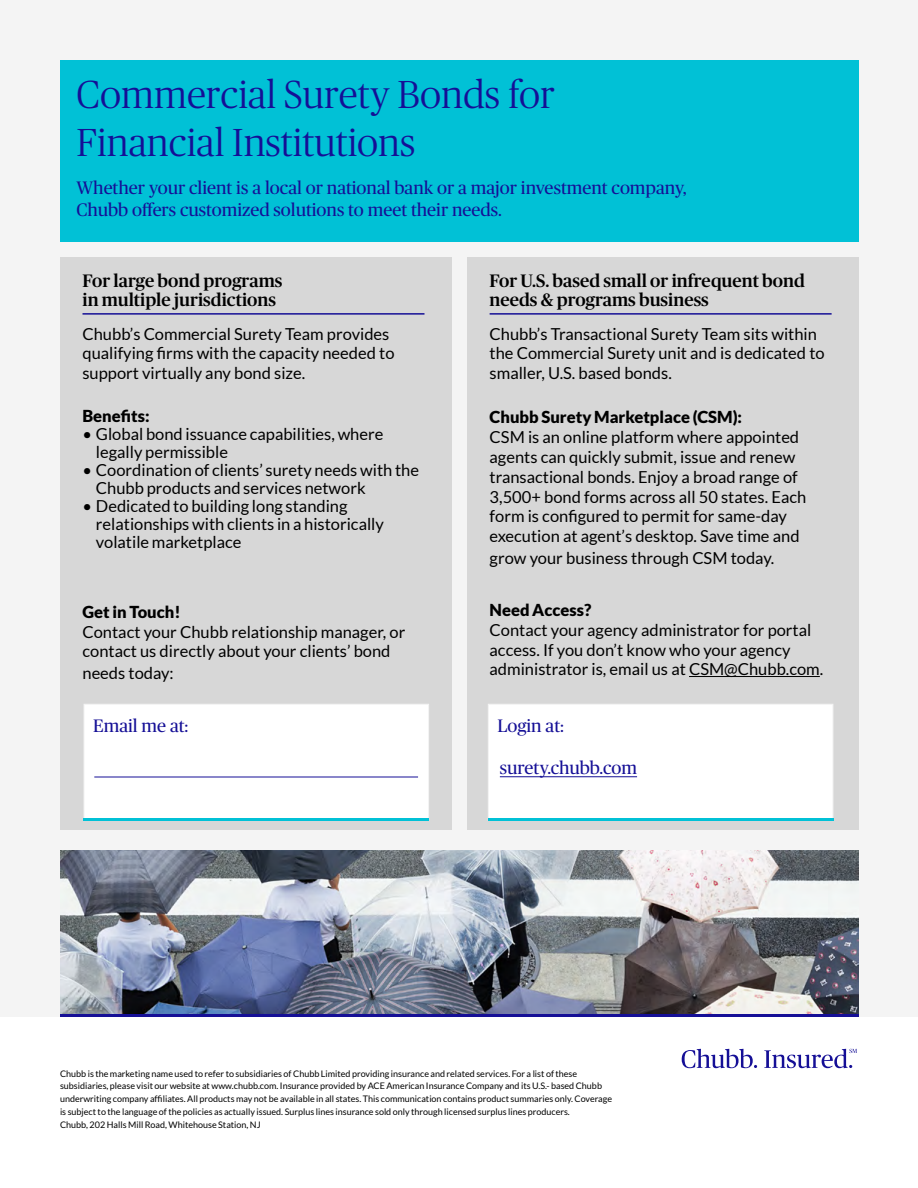
<style>
.page{position:relative;width:918px;height:1188px;background:#fff}
.page>*{position:absolute;margin:0;border:0;box-sizing:border-box;transform-origin:0 0}
.t1{font:300 39px/48px "Chubb Publico";color:#150f96}
.t2{font:18px/21.6px "Chubb Publico";color:#150f96}
.t3{font:500 18px/19.5px "Chubb Publico";color:#000}
.t4{font:16.5px/19.8px "Lato";color:#000}
.t5{font:900 16.5px "Lato";color:#000}
.t6{font:9px/12.8px "Lato";color:#000}
</style>
<div class="page">
<div style="left:0;top:0;width:918px;height:1017px;background:#f4f4f4"></div>
<div style="left:467px;top:258px;width:391px;height:572px;background:#d7d7d7"></div>
<div style="left:60px;top:258px;width:391px;height:572px;background:#d7d7d7"></div>
<div style="left:60px;top:60px;width:798px;height:181px;background:#01c1d6"></div>
<svg style="left:682px;top:1049px;width:75px;height:19px"></svg>
<svg style="left:764px;top:1049px;width:93px;height:19px"></svg>
<hr style="left:82px;top:313px;width:342px;height:2px;background:#150f96">
<hr style="left:490px;top:313px;width:342px;height:2px;background:#150f96">
<hr style="left:689px;top:676px;width:131px;height:1px;background:#000">
<div style="left:84px;top:704px;width:345px;height:117px;background:#fff;border:1px solid #f4f4f4"></div>
<hr style="left:84px;top:818px;width:345px;height:3px;background:#01c1d6">
<div style="left:488px;top:704px;width:345px;height:117px;background:#fff;border:1px solid #f4f4f4"></div>
<hr style="left:488px;top:818px;width:345px;height:3px;background:#01c1d6">
<img style="left:60px;top:850px;width:798px;height:164px">
<hr style="left:60px;top:1014px;width:798px;height:3px;background:#150f96">
<hr style="left:500px;top:776px;width:137px;height:1px;background:#150f96">
<hr style="left:94px;top:777px;width:324px;height:1px;background:#150f96">
<h1 class="t1" style="left:76px;top:68px;width:480px">Commercial Surety Bonds for<br>Financial Institutions</h1>
<p class="t2" style="left:76px;top:176px;width:612px">Whether your client is a local or national bank or a major investment company,<br>Chubb offers customized solutions to meet their needs.</p>
<p class="t3" style="left:82px;top:270px;width:201px">For large bond programs in multiple jurisdictions</p>
<p class="t4" style="left:82px;top:324px;width:314px">Chubb’s Commercial Surety Team provides qualifying firms with the capacity needed to support virtually any bond size.</p>
<p class="t5" style="left:82px;top:406px;width:69px">Benefits:</p>
<p class="t4" style="left:96px;top:425px;width:289px;line-height:18px;text-indent:-13px">• Global bond issuance capabilities, where legally permissible</p>
<p class="t4" style="left:96px;top:461px;width:325px;line-height:18px;text-indent:-13px">• Coordination of clients’ surety needs with the<br>Chubb products and services network</p>
<p class="t4" style="left:96px;top:497px;width:289px;line-height:18px;text-indent:-13px">• Dedicated to building long standing relationships with clients in a historically volatile marketplace</p>
<p class="t5" style="left:82px;top:602px;width:100px">Get in Touch!</p>
<p class="t4" style="left:82px;top:622px;width:324px">Contact your Chubb relationship manager, or contact us directly about your clients’ bond</p>
<p class="t4" style="left:82px;top:663px;width:93px">needs today:</p>
<p class="t3" style="left:490px;top:270px;width:317px">For U.S. based small or infrequent bond needs &amp; programs business</p>
<p class="t4" style="left:490px;top:324px;width:337px">Chubb’s Transactional Surety Team sits within the Commercial Surety unit and is dedicated to smaller, U.S. based bonds.</p>
<p class="t5" style="left:490px;top:408px;width:254px">Chubb Surety Marketplace (CSM):</p>
<p class="t4" style="left:490px;top:427px;width:318px">CSM is an online platform where appointed agents can quickly submit, issue and renew transactional bonds. Enjoy a broad range of 3,500+ bond forms across all 50 states. Each form is configured to permit for same-day execution at agent’s desktop. Save time and</p>
<p class="t4" style="left:490px;top:548px;width:286px">grow your business through CSM today.</p>
<p class="t5" style="left:490px;top:600px;width:103px">Need Access?</p>
<p class="t4" style="left:490px;top:620px;width:335px">Contact your agency administrator for portal access. If you don’t know who your agency administrator is, email us at CSM@Chubb.com.</p>
<p class="t2" style="left:93px;top:714px;width:97px">Email me at:</p>
<p class="t2" style="left:498px;top:714px;width:68px">Login at:</p>
<p class="t2" style="left:500px;top:756px;width:139px">surety.chubb.com</p>
<p class="t6" style="left:60px;top:1067px;width:554px">Chubb is the marketing name used to refer to subsidiaries of Chubb Limited providing insurance and related services. For a list of these subsidiaries, please visit our website at www.chubb.com. Insurance provided by ACE American Insurance Company and its U.S.- based Chubb underwriting company affiliates. All products may not be available in all states. This communication contains product summaries only. Coverage is subject to the language of the policies as actually issued. Surplus lines insurance sold only through licensed surplus lines producers.<br>Chubb, 202 Halls Mill Road, Whitehouse Station, NJ</p>
</div>
